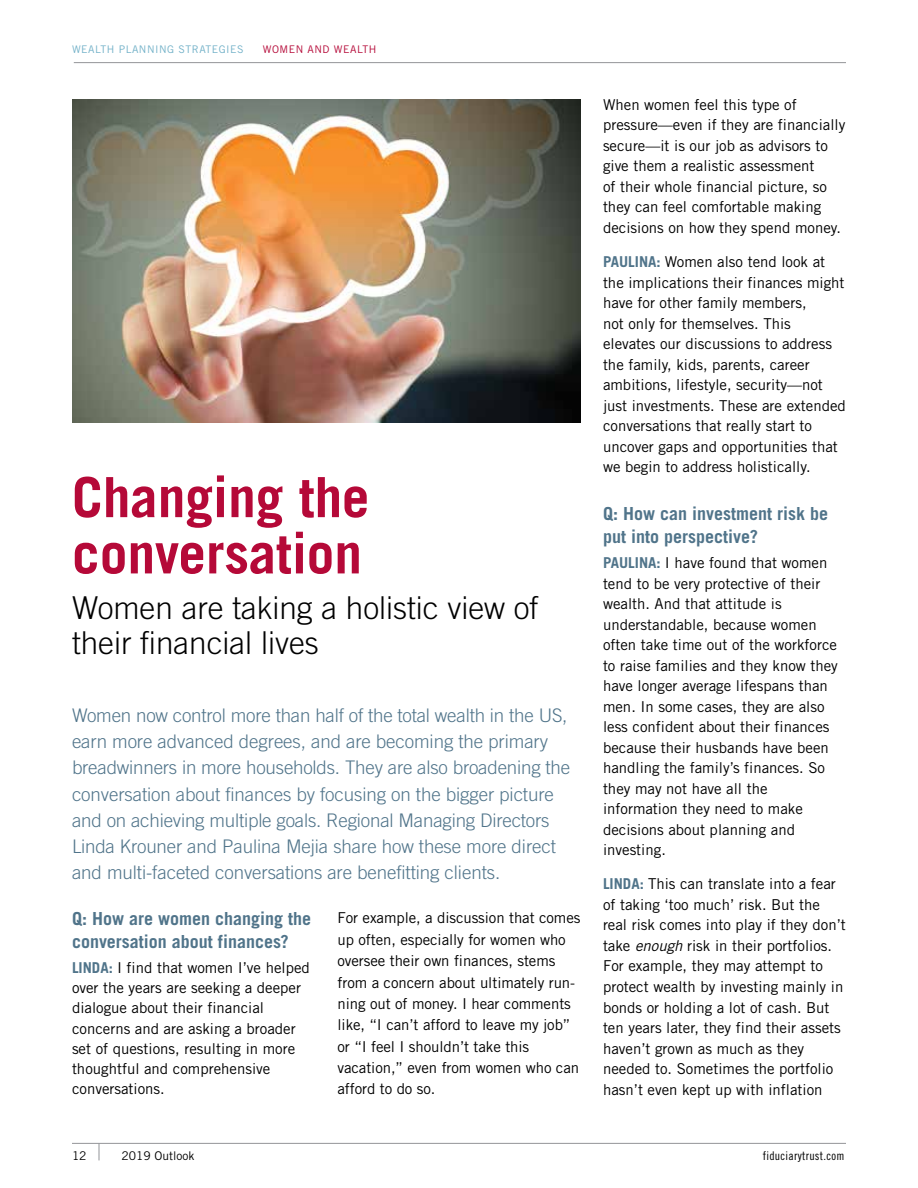
<style>
.page{position:relative;width:918px;height:1188px;background:#fff}
.page>*{position:absolute;margin:0;border:0;box-sizing:border-box;transform-origin:0 0}
.t1{font:700 55.5px/56.2px "Trade Gothic LT Std";color:#b50938}
.t2{font:300 31.5px/35.2px "Trade Gothic LT Std";color:#000}
.t3{font:300 18.75px/26.2px "Trade Gothic LT Std";letter-spacing:-.005em;color:#50748a}
.t4{font:700 18px/22.5px "Trade Gothic LT Std";color:#50748a}
.t5{font:15px/20.5px "Trade Gothic LT Std";color:#000}
.t6{font:12px "Trade Gothic LT Std Cn 18";letter-spacing:.025em;color:#000}
.t7{font:12px "Trade Gothic LT Std";color:#000}
.t8{font:10.5px "Trade Gothic LT Std";letter-spacing:.05em;color:#72b1c8}
.t9{font:10.5px "Trade Gothic LT Std";letter-spacing:.05em;color:#b50938}
.s1{font-weight:700;color:#50748a}
.s2{font-style:italic}
</style>
<div class="page">
<hr style="left:72px;top:1143px;width:774px;height:1px;background:#939598">
<svg style="left:99px;top:1144px;width:1px;height:16px"></svg>
<hr style="left:74px;top:62px;width:772px;height:1px;background:#939598">
<img style="left:72px;top:99px;width:508px;height:324px">
<p class="t8" style="left:72px;top:43px;width:173px">WEALTH PLANNING STRATEGIES</p>
<p class="t9" style="left:263px;top:43px;width:115px">WOMEN AND WEALTH</p>
<h1 class="t1" style="left:72px;top:468px;width:299px">Changing the conversation</h1>
<h2 class="t2" style="left:72px;top:590px;width:468px">Women are taking a holistic view of their financial lives</h2>
<p class="t3" style="left:72px;top:702px;width:500px">Women now control more than half of the total wealth in the US, earn more advanced degrees, and are becoming the primary breadwinners in more households. They are also broadening the conversation about finances by focusing on the bigger picture and on achieving multiple goals. Regional Managing Directors Linda Krouner and Paulina Mejia share how these more direct and multi-faceted conversations are benefitting clients.</p>
<p class="t4" style="left:72px;top:908px;width:241px">Q: How are women changing the conversation about finances?</p>
<p class="t5" style="left:72px;top:957px;width:239px"><span class="s1">LINDA:</span> I find that women I’ve helped over the years are seeking a deeper dialogue about their financial concerns and are asking a broader set of questions, resulting in more thoughtful and comprehensive conversations.</p>
<p class="t5" style="left:338px;top:907px;width:244px;line-height:21.5px">For example, a discussion that comes up often, especially for women who oversee their own finances, stems from a concern about ultimately run&shy;ning out of money. I hear comments like, “I can’t afford to leave my job” or “I feel I shouldn’t take this vacation,” even from women who can afford to do so.</p>
<p class="t5" style="left:603px;top:94px;width:244px">When women feel this type of pressure—even if they are financially secure—it is our job as advisors to give them a realistic assessment<br>of their whole financial picture, so they can feel comfortable making decisions on how they spend money.</p>
<p class="t5" style="left:603px;top:251px;width:244px"><span class="s1">PAULINA:</span> Women also tend look at the implications their finances might have for other family members,<br>not only for themselves. This elevates our discussions to address the family, kids, parents, career ambitions, lifestyle, security—not just investments. These are extended conversations that really start to uncover gaps and opportunities that we begin to address holistically.</p>
<p class="t4" style="left:603px;top:502px;width:227px">Q: How can investment risk be put into perspective?</p>
<p class="t5" style="left:603px;top:552px;width:236px"><span class="s1">PAULINA:</span> I have found that women tend to be very protective of their wealth. And that attitude is understandable, because women often take time out of the workforce to raise families and they know they have longer average lifespans than men. In some cases, they are also less confident about their finances because their husbands have been handling the family’s finances. So they may not have all the information they need to make decisions about planning and investing.</p>
<p class="t5" style="left:603px;top:874px;width:244px"><span class="s1">LINDA:</span> This can translate into a fear of taking ‘too much’ risk. But the real risk comes into play if they don’t take <span class="s2">enough</span> risk in their portfolios.<br>For example, they may attempt to protect wealth by investing mainly in bonds or holding a lot of cash. But ten years later, they find their assets haven’t grown as much as they needed to. Sometimes the portfolio hasn’t even kept up with inflation</p>
<p class="t7" style="left:72px;top:1148px;width:16px">12</p>
<p class="t7" style="left:122px;top:1148px;width:74px">2019 Outlook</p>
<p class="t6" style="left:763px;top:1149px;width:83px">fiduciarytrust.com</p>
</div>
